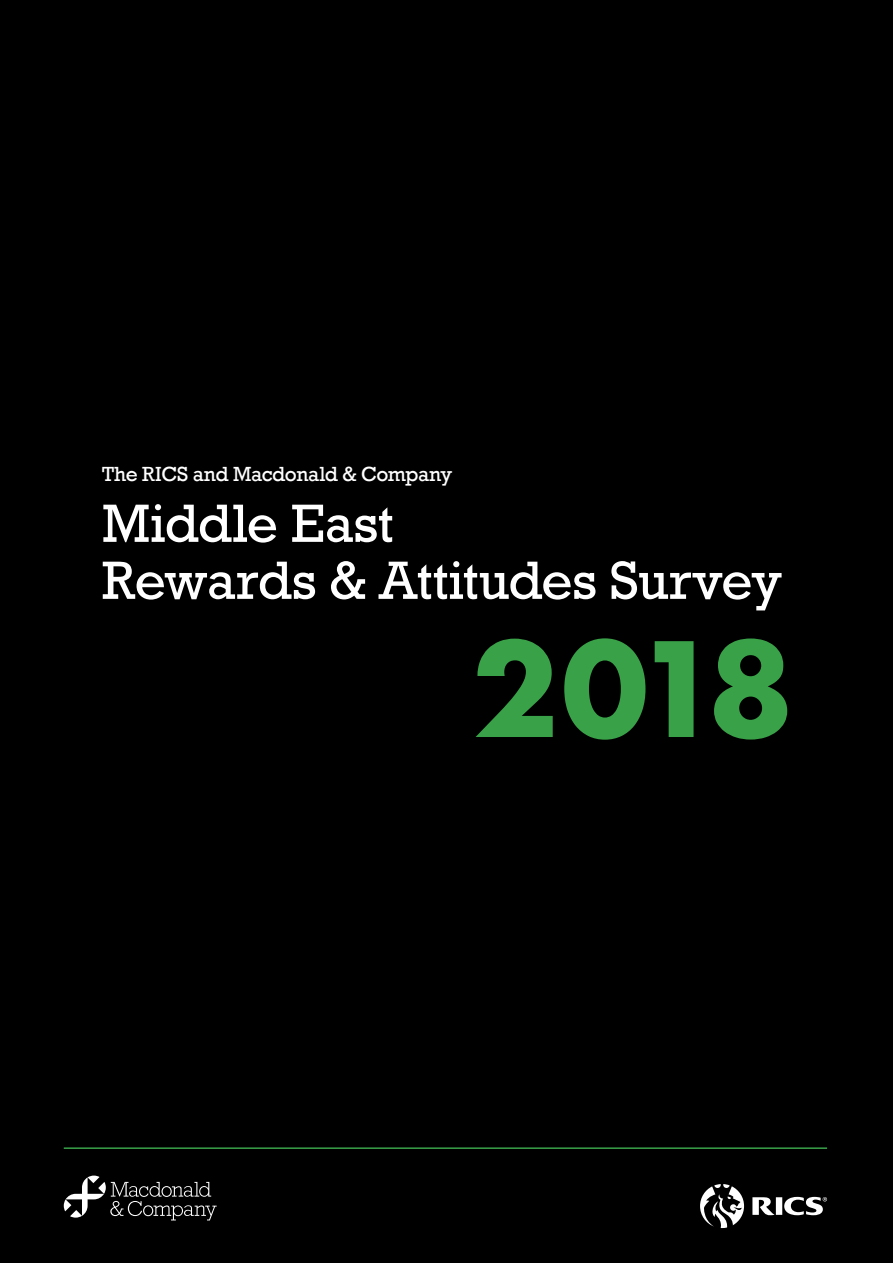
<style>
.page{position:relative;width:893px;height:1263px;background:#000}
.page>*{position:absolute;margin:0;border:0;box-sizing:border-box;transform-origin:0 0}
.t1{font:700 127.05px "Futura";color:#39a148}
.t2{font:54.75px/57px "Rockwell";letter-spacing:-.01em;color:#fff}
.t3{font:21px "Rockwell";letter-spacing:-.02em;color:#fff}
</style>
<div class="page">
<hr style="left:64px;top:1147px;width:763px;height:2px;background:#39a148">
<svg style="left:700px;top:1184px;width:127px;height:44px"></svg>
<svg style="left:64px;top:1175px;width:153px;height:45px"></svg>
<p class="t3" style="left:102px;top:462px;width:352px">The RICS and Macdonald &amp; Company</p>
<p class="t2" style="left:102px;top:496px;width:681px">Middle East<br>Rewards &amp; Attitudes Survey</p>
<h1 class="t1" style="left:472px;top:597px;width:323px">2018</h1>
</div>
